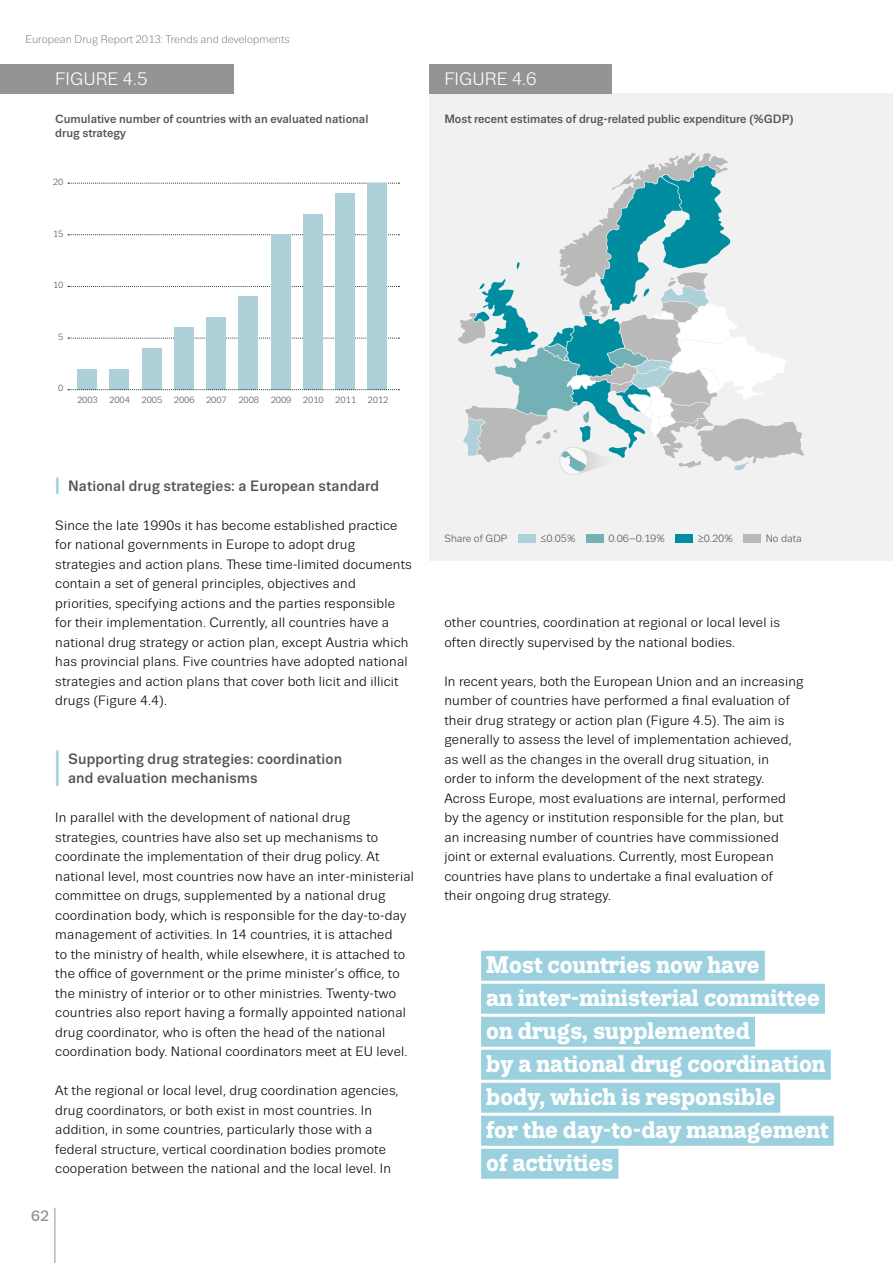
<style>
.page{position:relative;width:893px;height:1263px;background:#fff}
.page>*{position:absolute;margin:0;border:0;box-sizing:border-box;transform-origin:0 0}
.subheadline_1{font:700 50.85px "Trivia Sans";color:#9bd1df;scale:.29 1}
.ch4_citation{font:700 24px "Trivia Slab";color:#fff}
.picture_number__grey{font:18px "Trivia Sans";color:#fff}
.subheadline_1-2{font:500 15px/19.5px "Trivia Sans";letter-spacing:.01em;color:#535353}
.t1{font:500 15px "Trivia Sans";color:#949494}
.regular_text{font:13.5px/19.5px "Trivia Sans";letter-spacing:.015em;color:#000}
.picture_name{font:500 12px/13.5px "Trivia Sans";color:#535353}
.t2{font:300 10.95px "Trivia Sans";color:#535353}
.picture_description{font:10.5px "Trivia Sans";color:#535353}
.graph_legend{font:9px "Trivia Sans";letter-spacing:-.01em;color:#535353}
.s1{font-weight:700;font-size:23.55px;color:#9bd1df}
.s2{font-family:"Myriad Pro";font-weight:900;color:#fff}
</style>
<div class="page">
<div style="left:429px;top:94px;width:464px;height:467px;background:#f1f1f1"></div>
<hr style="left:55px;top:1208px;width:1px;height:55px;background:#949494">
<div style="left:0;top:64px;width:234px;height:30px;background:#949494"></div>
<div style="left:429px;top:64px;width:183px;height:30px;background:#949494"></div>
<svg style="left:458px;top:153px;width:346px;height:322px"></svg>
<div style="left:518px;top:534px;width:17px;height:9px;background:#aed0d9"></div>
<div style="left:586px;top:534px;width:17px;height:9px;background:#74b1b6"></div>
<div style="left:675px;top:534px;width:17px;height:9px;background:#008da0"></div>
<div style="left:743px;top:534px;width:17px;height:9px;background:#b9b9b9"></div>
<svg style="left:68px;top:338px;width:331px;height:1px"></svg>
<svg style="left:68px;top:286px;width:331px;height:1px"></svg>
<svg style="left:68px;top:234px;width:331px;height:1px"></svg>
<svg style="left:68px;top:183px;width:331px;height:1px"></svg>
<div style="left:78px;top:369px;width:19px;height:21px;background:#aed0d9"></div>
<div style="left:110px;top:369px;width:19px;height:21px;background:#aed0d9"></div>
<div style="left:142px;top:348px;width:19px;height:42px;background:#aed0d9"></div>
<div style="left:174px;top:328px;width:20px;height:62px;background:#aed0d9"></div>
<div style="left:206px;top:317px;width:20px;height:73px;background:#aed0d9"></div>
<div style="left:239px;top:297px;width:19px;height:93px;background:#aed0d9"></div>
<div style="left:271px;top:235px;width:19px;height:155px;background:#aed0d9"></div>
<div style="left:303px;top:214px;width:19px;height:176px;background:#aed0d9"></div>
<div style="left:335px;top:193px;width:20px;height:197px;background:#aed0d9"></div>
<div style="left:368px;top:183px;width:19px;height:207px;background:#aed0d9"></div>
<svg style="left:68px;top:389px;width:331px;height:1px"></svg>
<div style="left:481px;top:951px;width:284px;height:30px;background:#9bd1df"></div>
<div style="left:481px;top:984px;width:344px;height:30px;background:#9bd1df"></div>
<div style="left:481px;top:1017px;width:274px;height:30px;background:#9bd1df"></div>
<div style="left:481px;top:1050px;width:350px;height:30px;background:#9bd1df"></div>
<div style="left:481px;top:1083px;width:299px;height:30px;background:#9bd1df"></div>
<div style="left:481px;top:1116px;width:353px;height:30px;background:#9bd1df"></div>
<div style="left:481px;top:1149px;width:137px;height:30px;background:#9bd1df"></div>
<p class="t2" style="left:26px;top:33px;width:266px">European Drug Report 2013: Trends and developments</p>
<p class="picture_number__grey" style="left:55px;top:69px;width:94px">FIGURE 4.5</p>
<p class="picture_number__grey" style="left:444px;top:69px;width:94px">FIGURE 4.6</p>
<p class="picture_name" style="left:444px;top:113px;width:351px">Most recent estimates of drug-related public expenditure (%GDP)</p>
<p class="picture_name" style="left:55px;top:113px;width:315px">Cumulative number of countries with an evaluated national drug strategy</p>
<p class="graph_legend" style="left:53px;top:177px;width:12px">20</p>
<p class="graph_legend" style="left:53px;top:229px;width:12px">15</p>
<p class="graph_legend" style="left:53px;top:281px;width:12px">10</p>
<p class="graph_legend" style="left:58px;top:332px;width:7px">5</p>
<p class="graph_legend" style="left:58px;top:383px;width:7px">0</p>
<p class="graph_legend" style="left:77px;top:395px;width:22px">2003</p>
<p class="graph_legend" style="left:109px;top:395px;width:22px">2004</p>
<p class="graph_legend" style="left:142px;top:395px;width:22px">2005</p>
<p class="graph_legend" style="left:174px;top:395px;width:22px">2006</p>
<p class="graph_legend" style="left:206px;top:395px;width:22px">2007</p>
<p class="graph_legend" style="left:238px;top:395px;width:22px">2008</p>
<p class="graph_legend" style="left:271px;top:395px;width:22px">2009</p>
<p class="graph_legend" style="left:303px;top:395px;width:22px">2010</p>
<p class="graph_legend" style="left:335px;top:395px;width:22px">2011</p>
<p class="graph_legend" style="left:368px;top:395px;width:22px">2012</p>
<p class="subheadline_1-2" style="left:55px;top:476px;width:325px"><span class="s1">I</span> National drug strategies: a European standard</p>
<p class="regular_text" style="left:55px;top:515px;width:358px">Since the late 1990s it has become established practice for national governments in Europe to adopt drug strategies and action plans. These time-limited documents contain a set of general principles, objectives and priorities, specifying actions and the parties responsible for their implementation. Currently, all countries have a national drug strategy or action plan, except Austria which has provincial plans. Five countries have adopted national strategies and action plans that cover both licit and illicit drugs (Figure 4.4).</p>
<p class="subheadline_1" style="left:55px;top:740px;width:18px">I</p>
<p class="subheadline_1-2" style="left:68px;top:749px;width:276px">Supporting drug strategies: coordination and evaluation mechanisms</p>
<p class="regular_text" style="left:55px;top:808px;width:360px">In parallel with the development of national drug strategies, countries have also set up mechanisms to coordinate the implementation of their drug policy. At national level, most countries now have an inter-ministerial committee on drugs, supplemented by a national drug coordination body, which is responsible for the day-to-day management of activities. In 14 countries, it is attached<br>to the ministry of health, while elsewhere, it is attached to the office of government or the prime minister’s office, to the ministry of interior or to other ministries. Twenty-two countries also report having a formally appointed national drug coordinator, who is often the head of the national coordination body. National coordinators meet at EU level.</p>
<p class="regular_text" style="left:55px;top:1081px;width:345px">At the regional or local level, drug coordination agencies, drug coordinators, or both exist in most countries. In addition, in some countries, particularly those with a federal structure, vertical coordination bodies promote cooperation between the national and the local level. In</p>
<p class="t1" style="left:31px;top:1208px;width:19px">62</p>
<p class="picture_description" style="left:444px;top:533px;width:65px">Share of GDP</p>
<p class="picture_description" style="left:540px;top:533px;width:37px">≤0.05%</p>
<p class="picture_description" style="left:608px;top:533px;width:58px">0.06–0.19%</p>
<p class="picture_description" style="left:698px;top:533px;width:37px">≥0.20%</p>
<p class="picture_description" style="left:766px;top:533px;width:38px">No data</p>
<p class="regular_text" style="left:444px;top:613px;width:337px">other countries, coordination at regional or local level is often directly supervised by the national bodies.</p>
<p class="regular_text" style="left:444px;top:671px;width:361px">In recent years, both the European Union and an increasing number of countries have performed a final evaluation of their drug strategy or action plan (Figure 4.5). The aim is generally to assess the level of implementation achieved, as well as the changes in the overall drug situation, in order to inform the development of the next strategy.<br>Across Europe, most evaluations are internal, performed<br>by the agency or institution responsible for the plan, but<br>an increasing number of countries have commissioned joint or external evaluations. Currently, most European countries have plans to undertake a final evaluation of their ongoing drug strategy. <span class="s2">FIGURE 4.5</span></p>
<p class="ch4_citation" style="left:486px;top:952px;width:275px">Most countries now have</p>
<p class="ch4_citation" style="left:486px;top:985px;width:335px">an inter-ministerial committee</p>
<p class="ch4_citation" style="left:486px;top:1018px;width:265px">on drugs, supplemented</p>
<p class="ch4_citation" style="left:486px;top:1051px;width:341px">by a national drug coordination</p>
<p class="ch4_citation" style="left:486px;top:1084px;width:290px">body, which is responsible</p>
<p class="ch4_citation" style="left:486px;top:1117px;width:344px">for the day-to-day management</p>
<p class="ch4_citation" style="left:486px;top:1150px;width:129px">of activities</p>
</div>
